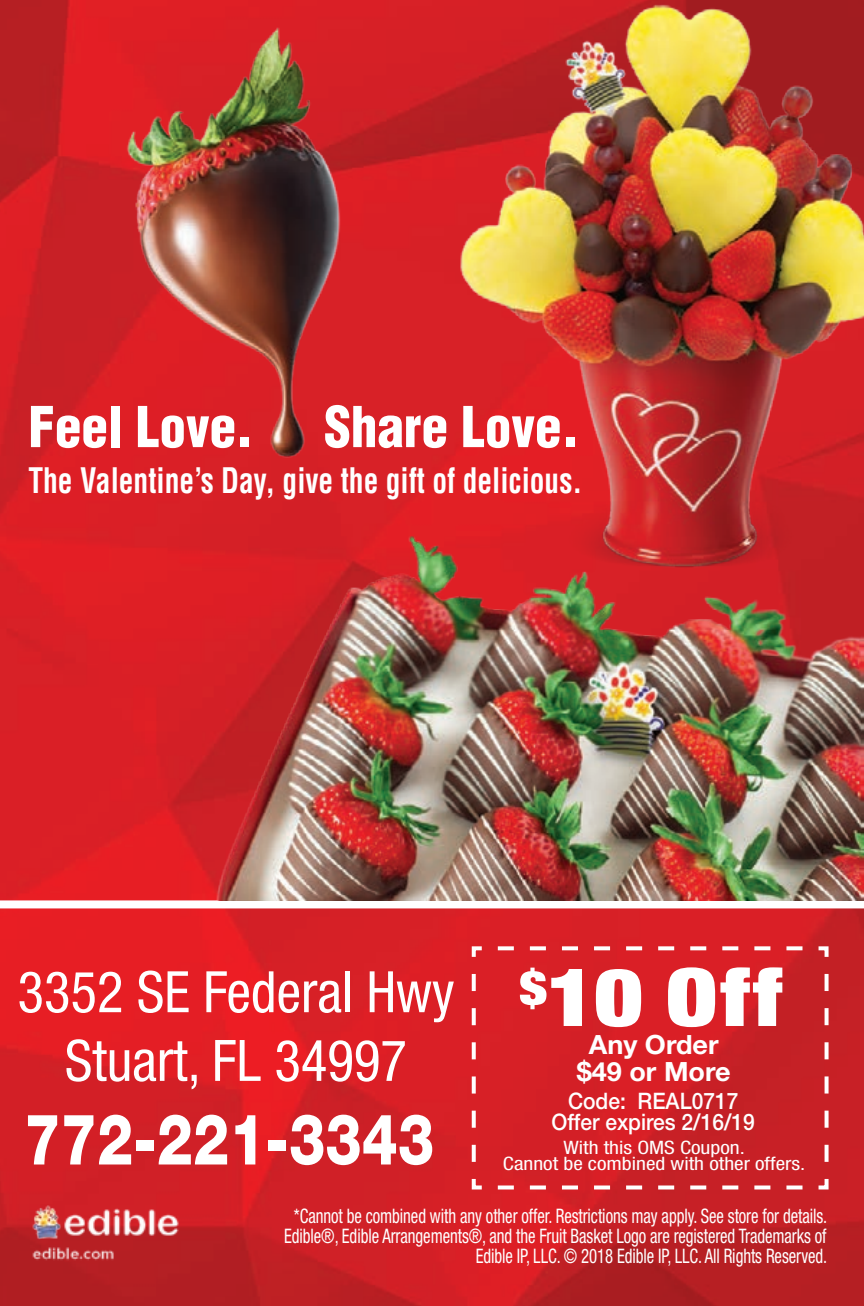
<style>
.page{position:relative;width:864px;height:1306px;background:#fff}
.page>*{position:absolute;margin:0;border:0;box-sizing:border-box;transform-origin:0 0}
.t1{font:900 condensed 80.4px "Helvetica Neue LT Std";color:#fff;scale:1.14 1}
.t2{font:800 70.4px "Helvetica Neue LT Std";color:#fff;scale:.82 1}
.t3{font:condensed 57.2px/68.8px "Helvetica Neue LT Std";color:#fff;text-align:center}
.t4{font:900 condensed 54.8px "Helvetica LT Std";color:#fff}
.t5{font:700 condensed 34.4px "Helvetica LT Std";color:#fff;scale:.86 1}
.t6{font:700 26.4px/26.4px "Helvetica Neue LT Std";color:#fff;text-align:center}
.t7{font:500 22.8px/20.8px "Helvetica Neue LT Std";color:#fff;text-align:center;scale:.92 1}
.t8{font:condensed 20px/20px "Helvetica Neue LT Std";letter-spacing:-.005em;color:#fff;text-align:right;scale:.84 1}
.t9{font:condensed 18.4px/15.2px "Helvetica Neue LT Std";color:#fff;text-align:center;scale:1.16 1}
</style>
<div class="page">
<img style="left:0;top:0;width:864px;height:1305px">
<svg style="left:470px;top:944px;width:361px;height:247px;background:#d2252b"></svg>
<img style="left:28px;top:1199px;width:162px;height:64px">
<div style="left:0;top:900px;width:864px;height:8px;background:#fff"></div>
<img style="left:393px;top:0;width:471px;height:536px">
<img style="left:214px;top:536px;width:650px;height:364px">
<img style="left:58px;top:0;width:350px;height:504px">
<h3 class="t4" style="left:28px;top:392px;width:227px">Feel Love.</h3>
<h3 class="t4" style="left:324px;top:392px;width:256px">Share Love.</h3>
<h3 class="t5" style="left:29px;top:459px;width:645px">The Valentine’s Day, give the gift of delicious.</h3>
<h3 class="t3" style="left:17px;top:957px;width:439px">3352 SE Federal Hwy<br>Stuart, FL 34997</h3>
<h2 class="t2" style="left:25px;top:1097px;width:501px">772-221-3343</h2>
<h1 class="t1" style="left:519px;top:945px;width:232px"><sup>$</sup>10 Off</h1>
<h3 class="t6" style="left:577px;top:1031px;width:155px">Any Order $49 or More</h3>
<p class="t7" style="left:552px;top:1090px;width:222px">Code: REAL0717<br>Offer expires 2/16/19</p>
<p class="t9" style="left:503px;top:1139px;width:262px">With this OMS Coupon.<br>Cannot be combined with other offers.</p>
<p class="t8" style="left:284px;top:1206px;width:648px">*Cannot be combined with any other offer. Restrictions may apply. See store for details.<br>Edible®, Edible Arrangements®, and the Fruit Basket Logo are registered Trademarks of<br>Edible IP, LLC. © 2018 Edible IP, LLC. All Rights Reserved.</p>
</div>
